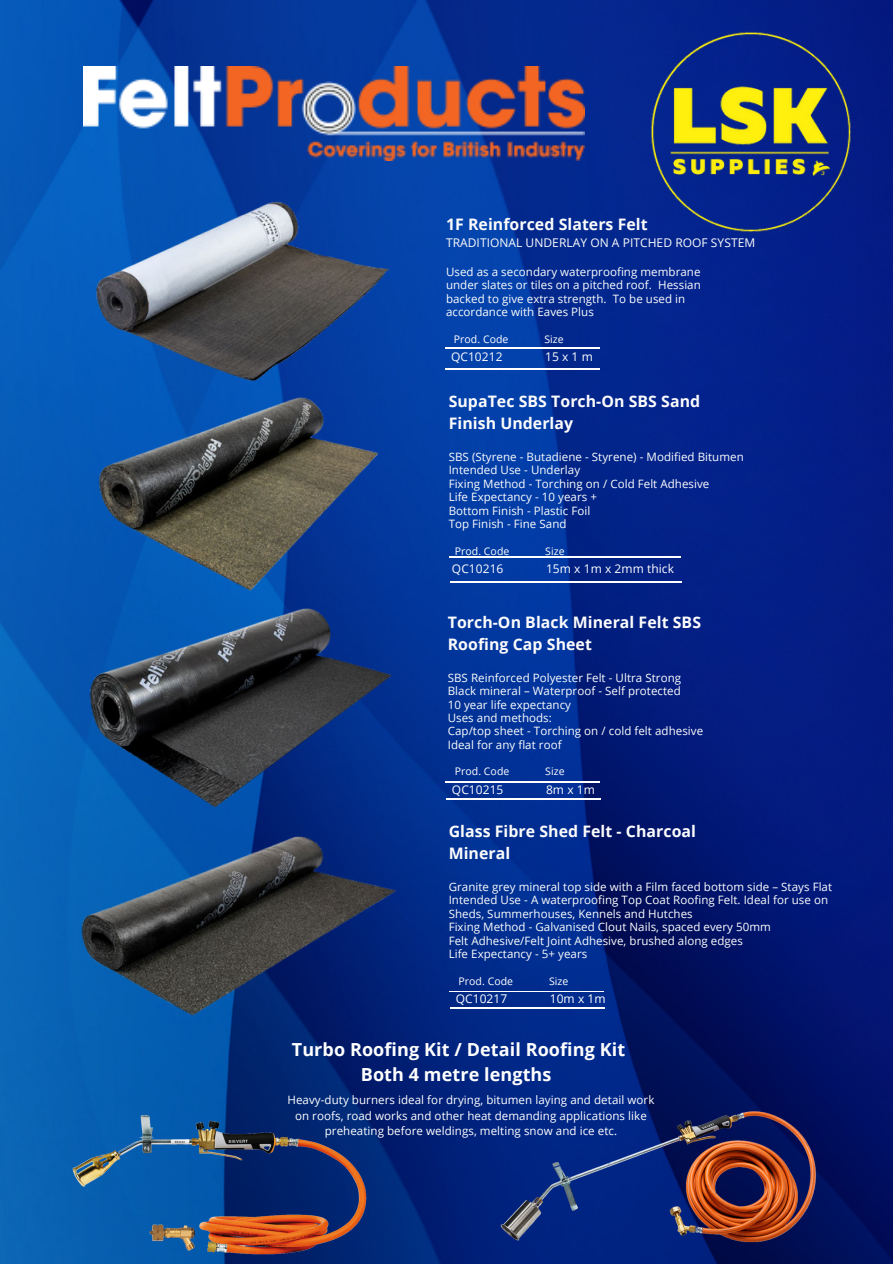
<style>
.page{position:relative;width:893px;height:1264px;background:#fff}
.page>*{position:absolute;margin:0;border:0;box-sizing:border-box;transform-origin:0 0}
.t1{font:700 18px/24.8px "Open Sans";letter-spacing:.005em;color:#fff;text-align:center}
.t2{font:700 15.9px/21.3px "Open Sans";letter-spacing:.005em;color:#fcfcfc}
.t3{font:12px "Open Sans";letter-spacing:.005em;color:#fff}
.t4{font:12px "Open Sans";letter-spacing:.005em;color:#fcfcfc}
.t5{font:11.55px/13.5px "Open Sans";letter-spacing:.005em;color:#fcfcfc}
.t6{font:11.55px/15.5px "Open Sans";letter-spacing:.005em;color:#fff;text-align:center}
.t7{font:10.5px "Open Sans";letter-spacing:.005em;color:#fff}
</style>
<div class="page">
<img style="left:0;top:0;width:892px;height:1263px">
<img style="left:76px;top:182px;width:323px;height:211px">
<img style="left:75px;top:377px;width:323px;height:210px">
<img style="left:59px;top:587px;width:356px;height:236px">
<img style="left:59px;top:821px;width:350px;height:212px">
<img style="left:639px;top:29px;width:223px;height:207px">
<hr style="left:445px;top:348px;width:77px;height:1px;background:#fff">
<hr style="left:522px;top:348px;width:77px;height:1px;background:#fff">
<hr style="left:445px;top:369px;width:77px;height:1px;background:#fff">
<hr style="left:522px;top:369px;width:77px;height:1px;background:#fff">
<hr style="left:449px;top:556px;width:116px;height:1px;background:#fff">
<hr style="left:565px;top:556px;width:115px;height:1px;background:#fff">
<hr style="left:450px;top:582px;width:116px;height:1px;background:#fff">
<hr style="left:566px;top:582px;width:115px;height:1px;background:#fff">
<hr style="left:445px;top:782px;width:77px;height:1px;background:#fff">
<hr style="left:522px;top:782px;width:77px;height:1px;background:#fff">
<hr style="left:446px;top:798px;width:77px;height:1px;background:#fff">
<hr style="left:523px;top:798px;width:77px;height:1px;background:#fff">
<hr style="left:449px;top:991px;width:77px;height:1px;background:#fff">
<hr style="left:526px;top:991px;width:77px;height:1px;background:#fff">
<hr style="left:450px;top:1007px;width:77px;height:1px;background:#fff">
<hr style="left:527px;top:1007px;width:77px;height:1px;background:#fff">
<img style="left:84px;top:66px;width:501px;height:95px">
<img style="left:69px;top:1111px;width:300px;height:152px">
<img style="left:493px;top:1103px;width:330px;height:157px">
<h4 class="t2" style="left:446px;top:213px;width:203px">1F Reinforced Slaters Felt</h4>
<p class="t4" style="left:446px;top:234px;width:311px">TRADITIONAL UNDERLAY ON A PITCHED ROOF SYSTEM</p>
<h2 class="t5" style="left:446px;top:264px;width:256px">Used as a secondary waterproofing membrane under slates or tiles on a pitched roof. Hessian backed to give extra strength. To be used in accordance with Eaves Plus</h2>
<h4 class="t7" style="left:454px;top:331px;width:56px">Prod. Code</h4>
<p class="t7" style="left:544px;top:331px;width:21px">Size</p>
<p class="t3" style="left:451px;top:348px;width:53px">QC10212</p>
<h3 class="t3" style="left:545px;top:348px;width:49px">15x1m</h3>
<h4 class="t2" style="left:448px;top:390px;width:253px">SupaTec SBS Torch-On SBS Sand<br>Finish Underlay</h4>
<p class="t5" style="left:448px;top:449px;width:296px">SBS (Styrene - Butadiene - Styrene) - Modified Bitumen Intended Use - Underlay<br>Fixing Method - Torching on / Cold Felt Adhesive<br>Life Expectancy - 10 years +<br>Bottom Finish - Plastic Foil<br>Top Finish - Fine Sand</p>
<h2 class="t7" style="left:454px;top:543px;width:56px">Prod. Code</h2>
<h4 class="t7" style="left:545px;top:543px;width:21px">Size</h4>
<h4 class="t3" style="left:452px;top:560px;width:53px">QC10216</h4>
<p class="t3" style="left:546px;top:560px;width:129px">15m x 1m x 2mm thick</p>
<p class="t2" style="left:447px;top:611px;width:255px">Torch-On Black Mineral Felt SBS<br>Roofing Cap Sheet</p>
<p class="t5" style="left:447px;top:670px;width:257px">SBS Reinforced Polyester Felt - Ultra Strong Black mineral – Waterproof - Self protected<br>10 year life expectancy<br>Uses and methods:<br>Cap/top sheet - Torching on / cold felt adhesive Ideal for any flat roof</p>
<h3 class="t7" style="left:454px;top:764px;width:56px">Prod. Code</h3>
<h4 class="t7" style="left:545px;top:764px;width:21px">Size</h4>
<p class="t3" style="left:452px;top:781px;width:53px">QC10215</p>
<h3 class="t3" style="left:546px;top:781px;width:50px">8m x 1m</h3>
<p class="t2" style="left:448px;top:820px;width:249px">Glass Fibre Shed Felt - Charcoal<br>Mineral</p>
<h3 class="t5" style="left:448px;top:879px;width:385px">Granite grey mineral top side with a Film faced bottom side – Stays Flat Intended Use - A waterproofing Top Coat Roofing Felt. Ideal for use on Sheds, Summerhouses, Kennels and Hutches<br>Fixing Method - Galvanised Clout Nails, spaced every 50mm<br>Felt Adhesive/Felt Joint Adhesive, brushed along edges<br>Life Expectancy - 5+ years</h3>
<h1 class="t7" style="left:458px;top:973px;width:56px">Prod. Code</h1>
<h4 class="t7" style="left:549px;top:973px;width:21px">Size</h4>
<h4 class="t3" style="left:455px;top:990px;width:53px">QC10217</h4>
<p class="t3" style="left:549px;top:990px;width:57px">10m x 1m</p>
<p class="t1" style="left:292px;top:1036px;width:335px">Turbo Roofing Kit / Detail Roofing Kit<br>Both 4 metre lengths</p>
<p class="t6" style="left:287px;top:1091px;width:368px">Heavy-duty burners ideal for drying, bitumen laying and detail work on roofs, road works and other heat demanding applications like preheating before weldings, melting snow and ice etc.</p>
</div>
